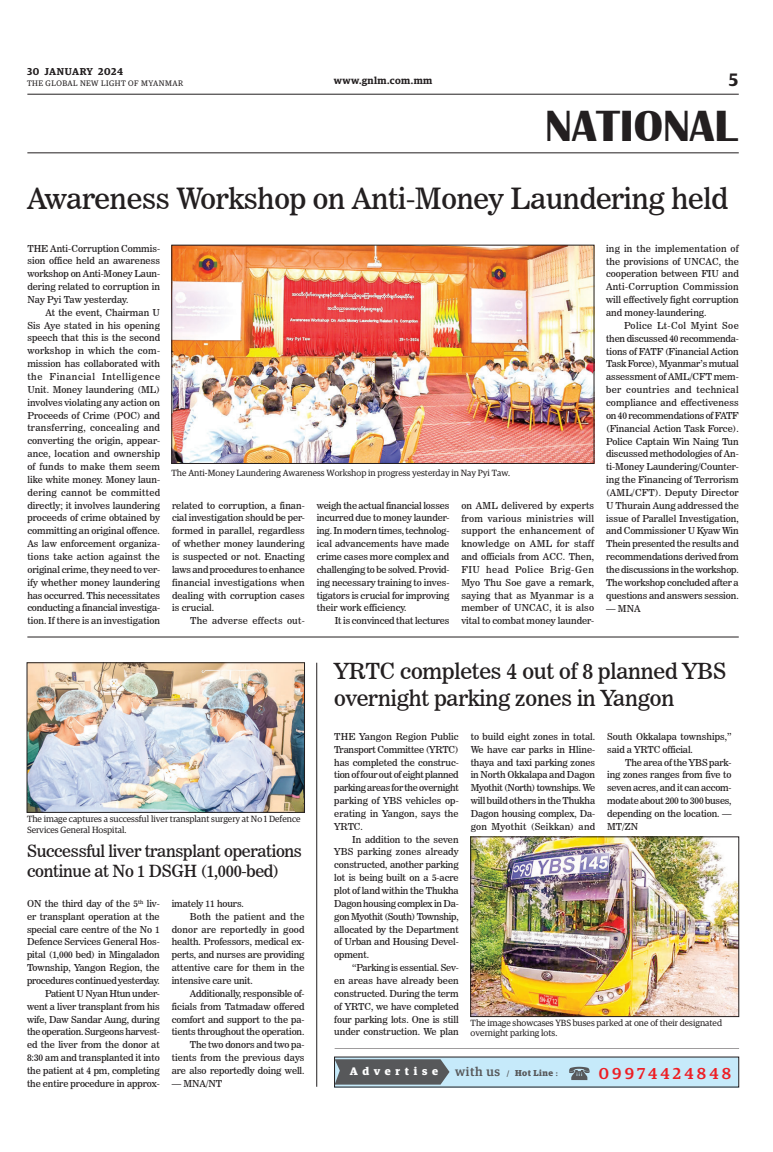
<style>
.page{position:relative;width:773px;height:1152px;background:#fff}
.page>*{position:absolute;margin:0;border:0;box-sizing:border-box;transform-origin:0 0}
.t1{font:700 45px "Britannic";color:#231f20}
._3_Clm_Head{font:29.1px "News 706 BT Roman C";letter-spacing:-.01em;color:#231f20}
._2_Clm_Head{font:22px/26.4px "News 706 BT Roman C";letter-spacing:-.01em;color:#231f20}
.t2{font:600 18px "Guardian Egyp";color:#231f20}
._2_Clm_Head-2{font:16.6px/20px "News 706 BT Roman C";letter-spacing:-.02em;color:#231f20}
.t3{font:500 15.8px "Guardian Egyp";letter-spacing:.2em;color:#ee1d23}
.t4{font:700 11px "Guardian Egyp";letter-spacing:.42em;color:#fff}
.t5{font:600 10px "Guardian Egyp";letter-spacing:.045em;color:#231f20}
._2nd_Body{font:9.5px/12.9px "News 706 BT Roman C";letter-spacing:-.01em;color:#231f20;text-align:justify}
.Normal_Para{font:9.5px/12.9px "News 706 BT Roman C";color:#231f20;text-align:justify}
._2nd_Body-2{font:9.5px "News 706 BT Roman C";letter-spacing:.03em;color:#231f20}
.t6{font:9px/10.8px "Guardian Egyp";color:#231f20}
.t7{font:700 8.6px "Guardian Egyp";letter-spacing:.05em;color:#57585a}
.t8{font:8px "Guardian Egyp";letter-spacing:.06em;color:#231f20}
.s1{font-weight:500;font-size:12.6px}
.s2{font-weight:500;font-size:7.6px}
.s3{font-weight:500}
</style>
<div class="page">
<hr style="left:27px;top:94px;width:711px;height:1px;background:#231f20">
<hr style="left:27px;top:153px;width:711px;height:1px;background:#231f20">
<div style="left:334px;top:1057px;width:404px;height:30px;background:#c6eafa"></div>
<svg style="left:569px;top:1067px;width:20px;height:13px"></svg>
<svg style="left:334px;top:1059px;width:115px;height:26px;background:#5f6265"></svg>
<hr style="left:334px;top:1048px;width:405px;height:1px;background:#231f20">
<img style="left:174px;top:247px;width:418px;height:215px">
<div style="left:172px;top:245px;width:422px;height:219px;border:1px solid #231f20"></div>
<hr style="left:27px;top:637px;width:711px;height:1px;background:#231f20">
<img style="left:29px;top:665px;width:273px;height:146px">
<div style="left:27px;top:663px;width:277px;height:150px;border:1px solid #231f20"></div>
<img style="left:472px;top:839px;width:264px;height:176px">
<div style="left:470px;top:837px;width:268px;height:180px;border:1px solid #231f20"></div>
<hr style="left:316px;top:663px;width:1px;height:424px;background:#231f20">
<p class="t5" style="left:27px;top:64px;width:97px">30 JANUARY 2024</p>
<p class="t8" style="left:27px;top:78px;width:158px">THE GLOBAL NEW LIGHT OF MYANMAR</p>
<p class="t5" style="left:334px;top:73px;width:100px">www.gnlm.com.mm</p>
<h3 class="t2" style="left:729px;top:67px;width:11px">5</h3>
<h1 class="t1" style="left:545px;top:100px;width:193px">NATIONAL</h1>
<p class="_3_Clm_Head" style="left:27px;top:181px;width:702px">Awareness Workshop on Anti-Money Laundering held</p>
<p class="Normal_Para" style="left:27px;top:242px;width:134px">THE Anti-Corruption Commis&shy;sion office held an awareness workshop on Anti-Money Laun&shy;dering related to corruption in Nay Pyi Taw yesterday.</p>
<p class="_2nd_Body" style="left:27px;top:306px;width:134px;text-indent:18px">At the event, Chairman U Sis Aye stated in his opening speech that this is the second workshop in which the com&shy;mission has collaborated with the Financial Intelligence Unit. Money laundering (ML) involves violating any action on Proceeds of Crime (POC) and transferring, concealing and converting the origin, appear&shy;ance, location and ownership of funds to make them seem like white money. Money laun&shy;dering cannot be committed directly; it involves laundering proceeds of crime obtained by committing an original offence.<br>As law enforcement organiza&shy;tions take action against the original crime, they need to ver&shy;ify whether money laundering has occurred. This necessitates conducting a financial investiga&shy;tion. If there is an investigation</p>
<p class="t6" style="left:172px;top:467px;width:340px">The Anti-Money Laundering Awareness Workshop in progress yesterday in Nay Pyi Taw.</p>
<p class="_2nd_Body" style="left:172px;top:499px;width:134px">related to corruption, a finan&shy;cial investigation should be per&shy;formed in parallel, regardless of whether money laundering is suspected or not. Enacting laws and procedures to enhance financial investigations when dealing with corruption cases is crucial.</p>
<p class="_2nd_Body-2" style="left:190px;top:615px;width:116px">The adverse effects out-</p>
<p class="_2nd_Body" style="left:317px;top:499px;width:134px">weigh the actual financial losses incurred due to money launder&shy;ing. In modern times, technolog&shy;ical advancements have made crime cases more complex and challenging to be solved. Provid&shy;ing necessary training to inves&shy;tigators is crucial for improving their work efficiency.</p>
<p class="_2nd_Body" style="left:335px;top:614px;width:116px">It is convinced that lectures</p>
<p class="_2nd_Body" style="left:461px;top:499px;width:134px">on AML delivered by experts from various ministries will support the enhancement of knowledge on AML for staff and officials from ACC. Then, FIU head Police Brig-Gen Myo Thu Soe gave a remark, saying that as Myanmar is a member of UNCAC, it is also vital to combat money launder-</p>
<p class="_2nd_Body" style="left:606px;top:242px;width:134px">ing in the implementation of the provisions of UNCAC, the cooperation between FIU and Anti-Corruption Commission will effectively fight corruption and money-laundering.</p>
<p class="_2nd_Body" style="left:606px;top:319px;width:134px;text-indent:18px">Police Lt-Col Myint Soe then discussed 40 recommenda&shy;tions of FATF (Financial Action Task Force), Myanmar’s mutual assessment of AML/CFT mem&shy;ber countries and technical compliance and effectiveness on 40 recommendations of FATF (Financial Action Task Force).<br>Police Captain Win Naing Tun discussed methodologies of An&shy;ti-Money Laundering/Counter&shy;ing the Financing of Terrorism (AML/CFT). Deputy Director U Thurain Aung addressed the issue of Parallel Investigation, and Commissioner U Kyaw Win Thein presented the results and recommendations derived from the discussions in the workshop.<br>The workshop concluded after a questions and answers session.</p>
<p class="_2nd_Body" style="left:606px;top:602px;width:36px">— MNA</p>
<p class="_2_Clm_Head" style="left:334px;top:658px;width:393px">YRTC completes 4 out of 8 planned YBS overnight parking zones in Yangon</p>
<p class="t6" style="left:27px;top:813px;width:275px">The image captures a successful liver transplant surgery at No 1 Defence<br>Services General Hospital.</p>
<p class="_2_Clm_Head-2" style="left:27px;top:841px;width:276px">Successful liver transplant operations continue at No 1 DSGH (1,000-bed)</p>
<p class="Normal_Para" style="left:27px;top:897px;width:134px">ON the third day of the 5<sup>th</sup> liv&shy;er transplant operation at the special care centre of the No 1<br>Defence Services General Hos&shy;pital (1,000 bed) in Mingaladon Township, Yangon Region, the procedures continued yesterday.</p>
<p class="_2nd_Body" style="left:27px;top:987px;width:134px;text-indent:18px">Patient U Nyan Htun under&shy;went a liver transplant from his wife, Daw Sandar Aung, during the operation. Surgeons harvest&shy;ed the liver from the donor at 8:30 am and transplanted it into the patient at 4 pm, completing the entire procedure in approx-</p>
<p class="_2nd_Body" style="left:172px;top:897px;width:74px">imately 11 hours.</p>
<p class="_2nd_Body" style="left:172px;top:910px;width:134px;text-indent:18px">Both the patient and the donor are reportedly in good health. Professors, medical ex&shy;perts, and nurses are providing attentive care for them in the intensive care unit.</p>
<p class="_2nd_Body" style="left:172px;top:987px;width:134px;text-indent:18px">Additionally, responsible of&shy;ficials from Tatmadaw offered comfort and support to the pa&shy;tients throughout the operation.</p>
<p class="_2nd_Body" style="left:172px;top:1038px;width:134px;text-indent:18px">The two donors and two pa&shy;tients from the previous days are also reportedly doing well.</p>
<p class="_2nd_Body" style="left:172px;top:1077px;width:52px">— MNA/NT</p>
<p class="Normal_Para" style="left:334px;top:730px;width:126px">THE Yangon Region Public Transport Committee (YRTC) has completed the construc&shy;tion of four out of eight planned parking areas for the overnight parking of YBS vehicles op&shy;erating in Yangon, says the YRTC.</p>
<p class="_2nd_Body" style="left:334px;top:833px;width:126px;text-indent:18px">In addition to the seven YBS parking zones already constructed, another parking lot is being built on a 5-acre plot of land within the Thukha Dagon housing complex in Da&shy;gon Myothit (South) Township, allocated by the Department of Urban and Housing Devel&shy;opment.</p>
<p class="_2nd_Body" style="left:334px;top:961px;width:126px;text-indent:18px">“Parking is essential. Sev&shy;en areas have already been constructed. During the term of YRTC, we have completed four parking lots. One is still under construction. We plan</p>
<p class="_2nd_Body" style="left:470px;top:730px;width:126px">to build eight zones in total.<br>We have car parks in Hline&shy;thaya and taxi parking zones in North Okkalapa and Dagon Myothit (North) townships. We will build others in the Thukha Dagon housing complex, Da&shy;gon Myothit (Seikkan) and</p>
<p class="_2nd_Body" style="left:607px;top:730px;width:126px">South Okkalapa townships,” said a YRTC official.</p>
<p class="_2nd_Body" style="left:607px;top:756px;width:126px;text-indent:18px">The area of the YBS park&shy;ing zones ranges from five to seven acres, and it can accom&shy;modate about 200 to 300 buses, depending on the location. — MT/ZN</p>
<p class="t6" style="left:470px;top:1017px;width:253px">The image showcases YBS buses parked at one of their designated overnight parking lots.</p>
<p class="t4" style="left:350px;top:1063px;width:90px">Advertise</p>
<p class="t7" style="left:455px;top:1067px;width:104px"><span class="s1">with us</span> <span class="s2">/</span> Hot Line <span class="s3">:</span></p>
<p class="t3" style="left:598px;top:1062px;width:134px">09974424848</p>
</div>
